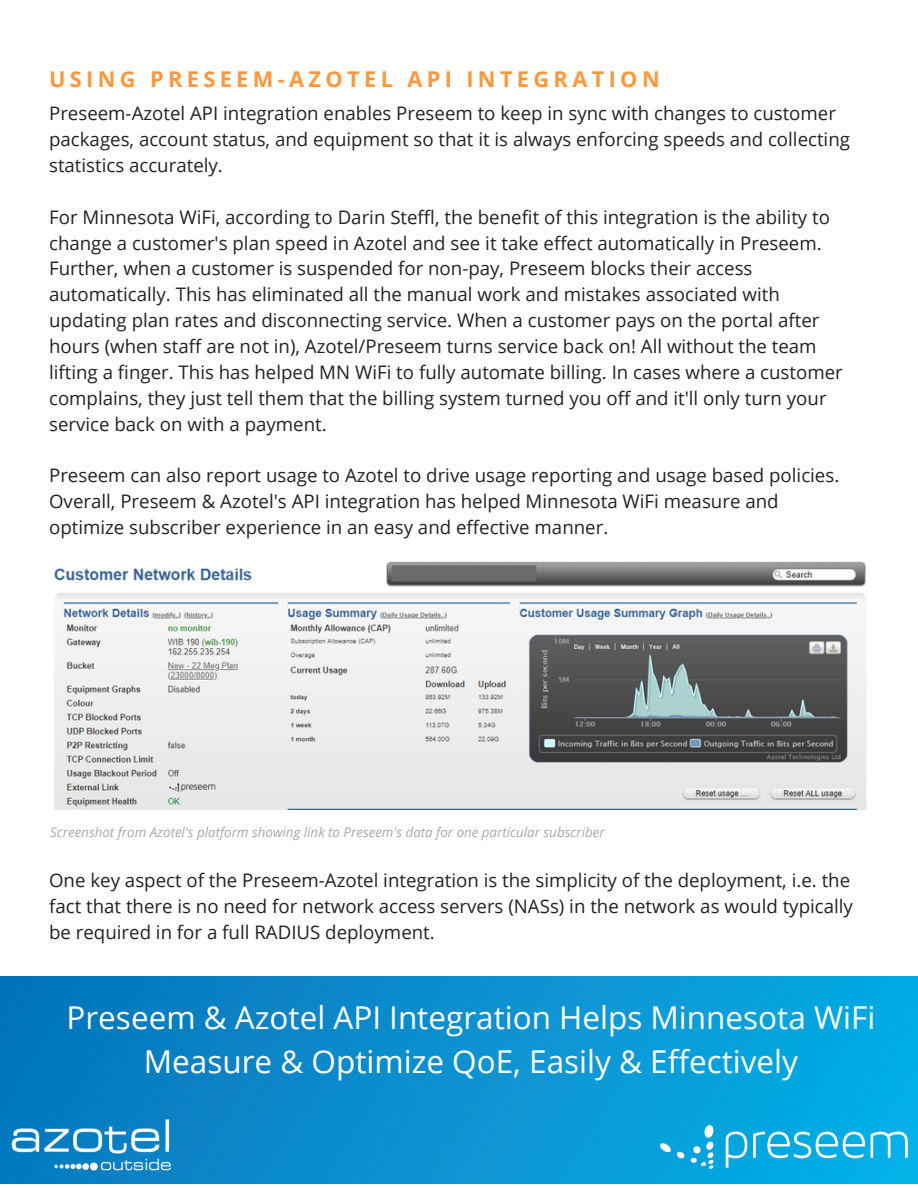
<style>
.page{position:relative;width:918px;height:1188px;background:#fff}
.page>*{position:absolute;margin:0;border:0;box-sizing:border-box;transform-origin:0 0}
.t1{font:31.5px/43.8px "Open Sans";color:#fff;text-align:center}
.t2{font:700 21.75px "Open Sans";letter-spacing:.2em;color:#ff973b}
.t3{font:18.75px/25.8px "Open Sans";color:#222}
.t4{font:italic 13.35px "Open Sans";color:#a8a8a8}
</style>
<div class="page">
<img style="left:0;top:977px;width:918px;height:207px">
<img style="left:8px;top:1117px;width:167px;height:56px">
<img style="left:647px;top:1097px;width:271px;height:87px">
<img style="left:54px;top:561px;width:813px;height:248px">
<p class="t2" style="left:49px;top:64px;width:612px">USING PRESEEM-AZOTEL API INTEGRATION</p>
<p class="t3" style="left:49px;top:100px;width:802px">Preseem-Azotel API integration enables Preseem to keep in sync with changes to customer packages, account status, and equipment so that it is always enforcing speeds and collecting statistics accurately.</p>
<p class="t3" style="left:49px;top:204px;width:795px">For Minnesota WiFi, according to Darin Steffl, the benefit of this integration is the ability to change a customer's plan speed in Azotel and see it take effect automatically in Preseem.<br>Further, when a customer is suspended for non-pay, Preseem blocks their access automatically. This has eliminated all the manual work and mistakes associated with updating plan rates and disconnecting service. When a customer pays on the portal after hours (when staff are not in), Azotel/Preseem turns service back on! All without the team lifting a finger. This has helped MN WiFi to fully automate billing. In cases where a customer complains, they just tell them that the billing system turned you off and it'll only turn your service back on with a payment.</p>
<p class="t3" style="left:49px;top:462px;width:792px">Preseem can also report usage to Azotel to drive usage reporting and usage based policies.<br>Overall, Preseem &amp; Azotel's API integration has helped Minnesota WiFi measure and optimize subscriber experience in an easy and effective manner.</p>
<p class="t4" style="left:50px;top:823px;width:556px">Screenshot from Azotel's platform showing link to Preseem's data for one particular subscriber</p>
<p class="t3" style="left:49px;top:867px;width:805px">One key aspect of the Preseem-Azotel integration is the simplicity of the deployment, i.e. the fact that there is no need for network access servers (NASs) in the network as would typically be required in for a full RADIUS deployment.</p>
<h1 class="t1" style="left:67px;top:995px;width:810px">Preseem &amp; Azotel API Integration Helps Minnesota WiFi<br>Measure &amp; Optimize QoE, Easily &amp; Effectively</h1>
</div>
